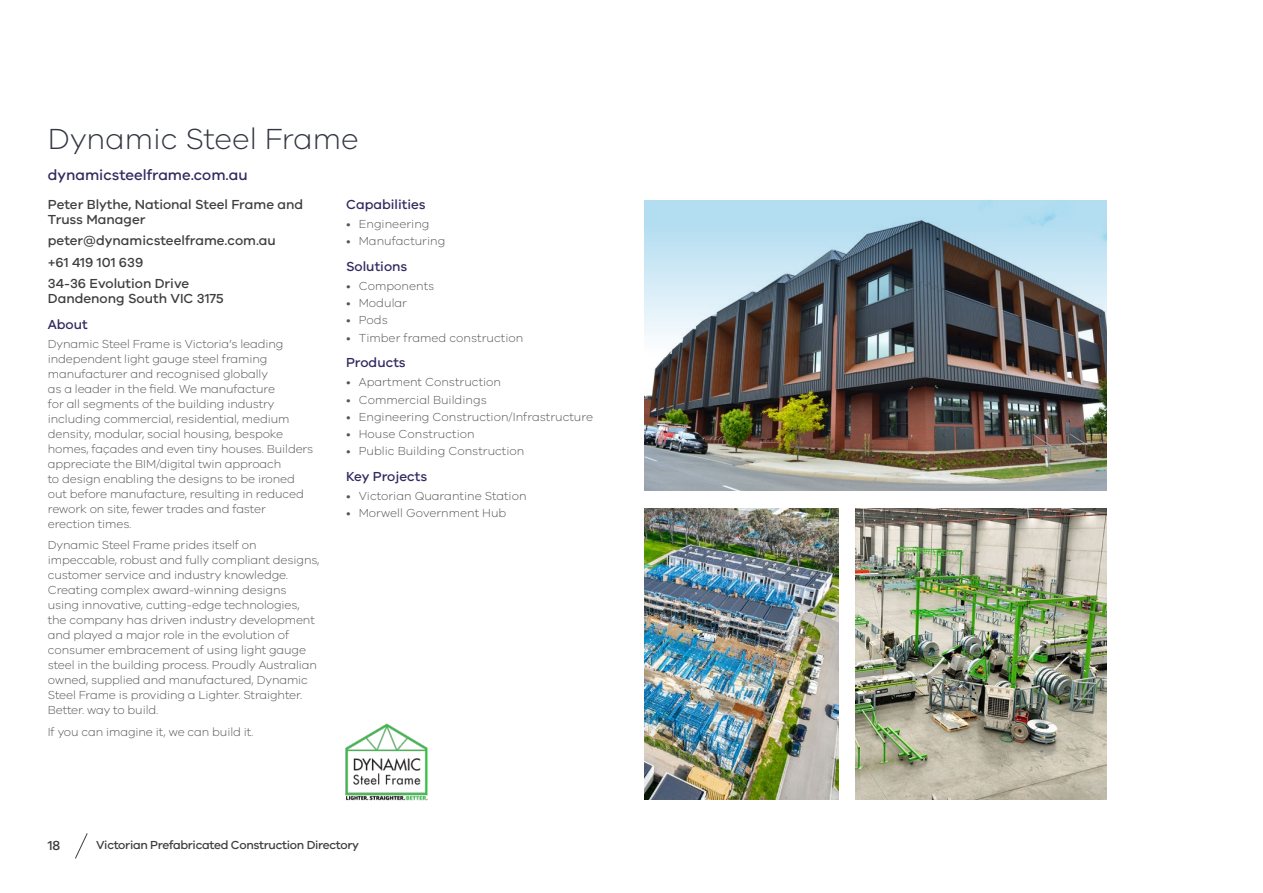
<style>
.page{position:relative;width:1263px;height:893px;background:#fff}
.page>*{position:absolute;margin:0;border:0;box-sizing:border-box;transform-origin:0 0}
.H1_no_toc{font:300 30px "VIC";color:#323640}
._02__Heading_2{font:500 15px "VIC";color:#302a60}
._06__Directory_contact{font:500 13.5px/15px "VIC";color:#3e3e3f}
._06__Directory_Heading{font:500 13.5px "VIC";color:#302a60}
._06__Directory_Text{font:300 12px/15px "VIC";letter-spacing:-.01em;color:#545557}
.t1{font:500 12px "VIC";letter-spacing:-.025em;color:#3e3e3f}
</style>
<div class="page">
<img style="left:856px;top:508px;width:250px;height:291px">
<img style="left:644px;top:508px;width:194px;height:291px">
<img style="left:644px;top:200px;width:462px;height:291px">
<img style="left:345px;top:723px;width:83px;height:78px">
<svg style="left:75px;top:833px;width:13px;height:26px"></svg>
<p class="H1_no_toc" style="left:48px;top:121px;width:313px">Dynamic Steel Frame</p>
<p class="_02__Heading_2" style="left:48px;top:166px;width:201px">dynamicsteelframe.com.au</p>
<p class="_06__Directory_contact" style="left:48px;top:196px;width:257px">Peter Blythe, National Steel Frame and<br>Truss Manager</p>
<p class="_06__Directory_contact" style="left:48px;top:233px;width:230px">peter@dynamicsteelframe.com.au</p>
<p class="_06__Directory_contact" style="left:48px;top:254px;width:97px">+61 419 101 639</p>
<p class="_06__Directory_contact" style="left:48px;top:276px;width:177px">34‑36 Evolution Drive<br>Dandenong South VIC 3175</p>
<p class="_06__Directory_Heading" style="left:48px;top:316px;width:41px">About</p>
<p class="_06__Directory_Text" style="left:48px;top:336px;width:267px">Dynamic Steel Frame is Victoria’s leading independent light gauge steel framing manufacturer and recognised globally<br>as a leader in the field. We manufacture<br>for all segments of the building industry including commercial, residential, medium density, modular, social housing, bespoke homes, façades and even tiny houses. Builders appreciate the BIM/digital twin approach<br>to design enabling the designs to be ironed out before manufacture, resulting in reduced rework on site, fewer trades and faster erection times.</p>
<p class="_06__Directory_Text" style="left:48px;top:537px;width:273px">Dynamic Steel Frame prides itself on impeccable, robust and fully compliant designs, customer service and industry knowledge.<br>Creating complex award‑winning designs using innovative, cutting‑edge technologies, the company has driven industry development and played a major role in the evolution of consumer embracement of using light gauge steel in the building process. Proudly Australian owned, supplied and manufactured, Dynamic Steel Frame is providing a Lighter. Straighter.<br>Better. way to build.</p>
<p class="_06__Directory_Text" style="left:48px;top:724px;width:207px">If you can imagine it, we can build it.</p>
<p class="_06__Directory_Heading" style="left:346px;top:196px;width:81px">Capabilities</p>
<p class="_06__Directory_Text" style="left:346px;top:216px;width:85px">• Engineering</p>
<p class="_06__Directory_Text" style="left:346px;top:233px;width:101px">• Manufacturing</p>
<p class="_06__Directory_Heading" style="left:346px;top:258px;width:63px">Solutions</p>
<p class="_06__Directory_Text" style="left:346px;top:278px;width:90px">• Components</p>
<p class="_06__Directory_Text" style="left:346px;top:295px;width:63px">• Modular</p>
<p class="_06__Directory_Text" style="left:346px;top:312px;width:43px">• Pods</p>
<p class="_06__Directory_Text" style="left:346px;top:330px;width:179px">• Timber framed construction</p>
<p class="_06__Directory_Heading" style="left:346px;top:355px;width:61px">Products</p>
<p class="_06__Directory_Text" style="left:346px;top:374px;width:157px">• Apartment Construction</p>
<p class="_06__Directory_Text" style="left:346px;top:392px;width:142px">• Commercial Buildings</p>
<p class="_06__Directory_Text" style="left:346px;top:409px;width:249px">• Engineering Construction/Infrastructure</p>
<p class="_06__Directory_Text" style="left:346px;top:426px;width:130px">• House Construction</p>
<p class="_06__Directory_Text" style="left:346px;top:443px;width:180px">• Public Building Construction</p>
<p class="_06__Directory_Heading" style="left:346px;top:468px;width:83px">Key Projects</p>
<p class="_06__Directory_Text" style="left:346px;top:488px;width:182px">• Victorian Quarantine Station</p>
<p class="_06__Directory_Text" style="left:346px;top:505px;width:162px">• Morwell Government Hub</p>
<p class="_06__Directory_contact" style="left:48px;top:837px;width:14px">18</p>
<p class="t1" style="left:96px;top:838px;width:264px">Victorian Prefabricated Construction Directory</p>
</div>
